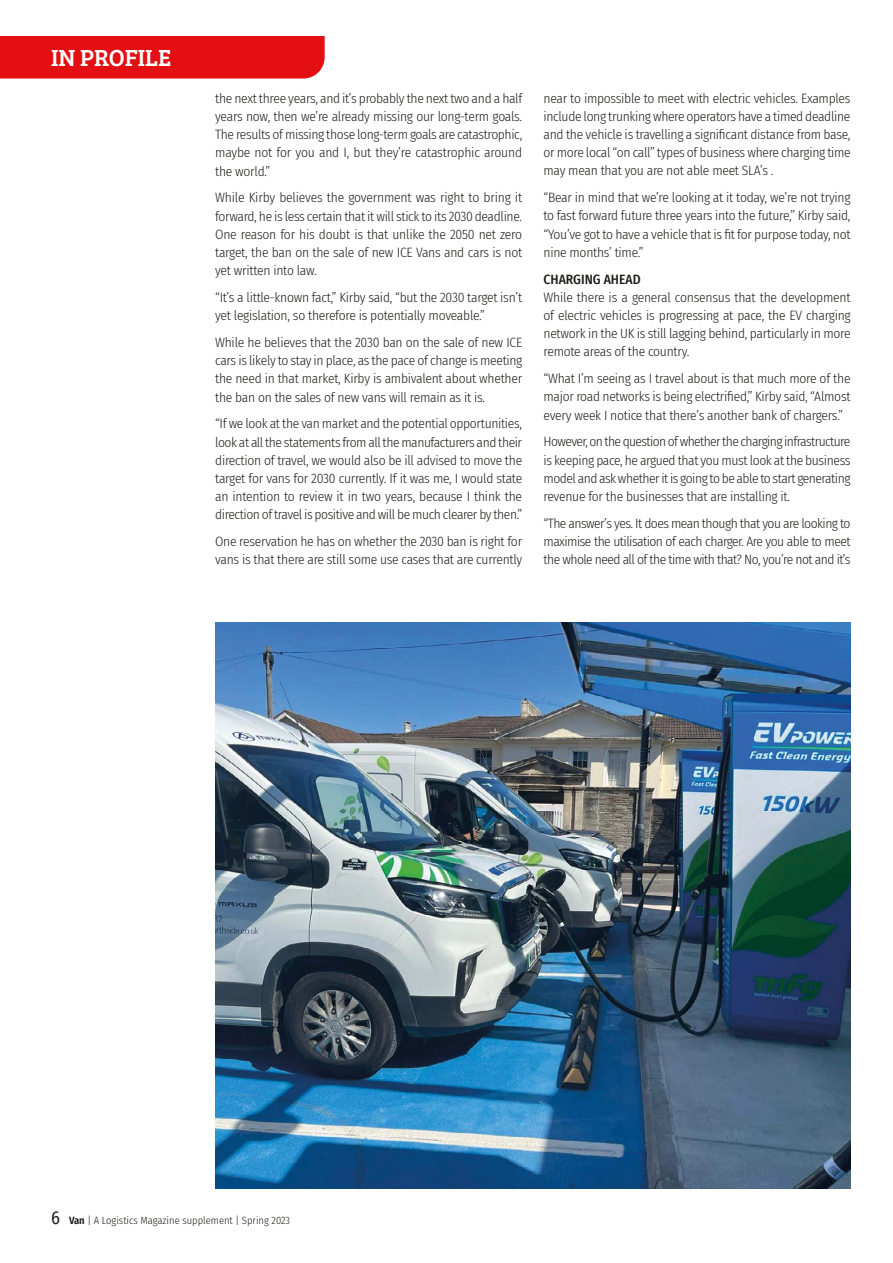
<style>
.page{position:relative;width:893px;height:1263px;background:#fff}
.page>*{position:absolute;margin:0;border:0;box-sizing:border-box;transform-origin:0 0}
.t1{font:24px "Bree Serif";color:#fff}
.t2{font:300 13.5px/18.1px "Fira Sans Condensed";letter-spacing:-.02em;color:#1d1d1b;text-align:justify}
.t3{font:500 13.5px "Fira Sans Condensed";color:#1d1d1b}
.t4{font:300 10.5px "Fira Sans Condensed";color:#1d1d1b}
.s1{font-weight:400;font-size:18px}
.s2{font-weight:600}
</style>
<div class="page">
<img style="left:215px;top:623px;width:635px;height:565px">
<div style="left:0;top:36px;width:325px;height:43px;background:#e30f13"></div>
<h1 class="t1" style="left:51px;top:40px;width:122px">IN PROFILE</h1>
<p class="t2" style="left:215px;top:89px;width:309px">the next three years, and it’s probably the next two and a half years now, then we’re already missing our long-term goals.<br>The results of missing those long-term goals are catastrophic, maybe not for you and I, but they’re catastrophic around the world.”</p>
<p class="t2" style="left:215px;top:188px;width:309px">While Kirby believes the government was right to bring it forward, he is less certain that it will stick to its 2030 deadline.<br>One reason for his doubt is that unlike the 2050 net zero target, the ban on the sale of new ICE Vans and cars is not yet written into law.</p>
<p class="t2" style="left:215px;top:288px;width:309px">“It’s a little-known fact,” Kirby said, “but the 2030 target isn’t yet legislation, so therefore is potentially moveable.”</p>
<p class="t2" style="left:215px;top:333px;width:309px">While he believes that the 2030 ban on the sale of new ICE cars is likely to stay in place, as the pace of change is meeting the need in that market, Kirby is ambivalent about whether the ban on the sales of new vans will remain as it is.</p>
<p class="t2" style="left:215px;top:414px;width:309px">“If we look at the van market and the potential opportunities, look at all the statements from all the manufacturers and their direction of travel, we would also be ill advised to move the target for vans for 2030 currently. If it was me, I would state an intention to review it in two years, because I think the direction of travel is positive and will be much clearer by then.”</p>
<p class="t2" style="left:215px;top:532px;width:309px">One reservation he has on whether the 2030 ban is right for vans is that there are still some use cases that are currently</p>
<p class="t2" style="left:543px;top:89px;width:309px">near to impossible to meet with electric vehicles. Examples include long trunking where operators have a timed deadline and the vehicle is travelling a significant distance from base, or more local “on call” types of business where charging time may mean that you are not able meet SLA’s .</p>
<p class="t2" style="left:543px;top:188px;width:309px">“Bear in mind that we’re looking at it today, we’re not trying to fast forward future three years into the future,” Kirby said, “You’ve got to have a vehicle that is fit for purpose today, not nine months’ time.”</p>
<p class="t3" style="left:543px;top:268px;width:99px">CHARGING AHEAD</p>
<p class="t2" style="left:543px;top:288px;width:309px">While there is a general consensus that the development of electric vehicles is progressing at pace, the EV charging network in the UK is still lagging behind, particularly in more remote areas of the country.</p>
<p class="t2" style="left:543px;top:369px;width:309px">“What I’m seeing as I travel about is that much more of the major road networks is being electrified,” Kirby said, “Almost every week I notice that there’s another bank of chargers.”</p>
<p class="t2" style="left:543px;top:433px;width:309px">However, on the question of whether the charging infrastructure is keeping pace, he argued that you must look at the business model and ask whether it is going to be able to start generating revenue for the businesses that are installing it.</p>
<p class="t2" style="left:543px;top:514px;width:309px">“The answer’s yes. It does mean though that you are looking to maximise the utilisation of each charger. Are you able to meet the whole need all of the time with that? No, you’re not and it’s</p>
<p class="t4" style="left:51px;top:1213px;width:241px"><span class="s1">6</span> <span class="s2">Van</span> | A Logistics Magazine supplement | Spring 2023</p>
</div>
